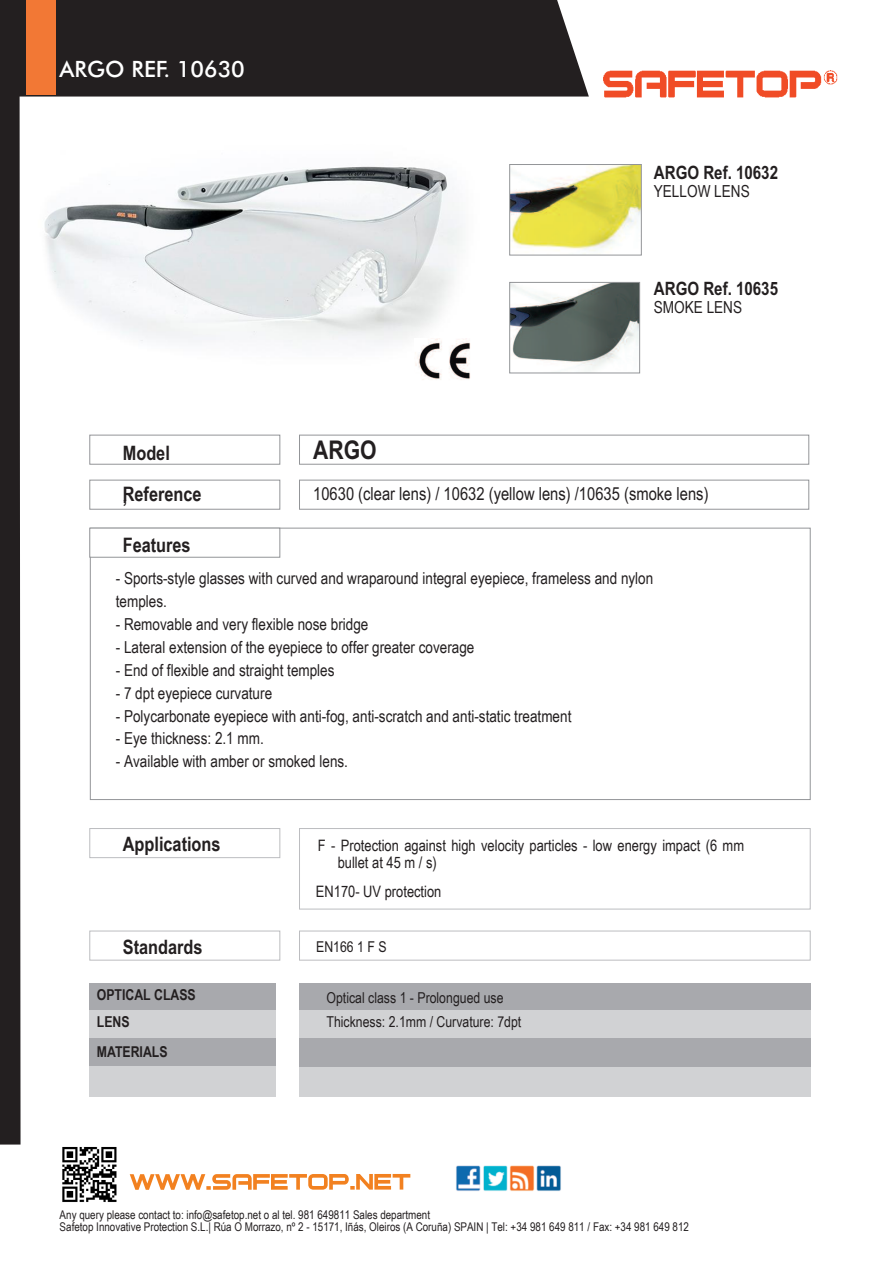
<style>
.page{position:relative;width:893px;height:1263px;background:#fff}
.page>*{position:absolute;margin:0;border:0;box-sizing:border-box;transform-origin:0 0}
.t1{font:700 25.8px "Arial Narrow";color:#231f20}
.t2{font:500 22.5px "Futura BT";color:#fff}
.t3{font:700 19.95px/41.1px "Arial Narrow";color:#231f20}
.t4{font:700 18.45px "Arial Narrow";color:#231f20}
.t5{font:18px "Arial Narrow";color:#231f20}
.t6{font:16.65px "Arial Narrow";color:#231f20}
.t7{font:16.5px/22.8px "Arial Narrow";color:#231f20}
.t8{font:15.75px/17.2px "Arial Narrow";color:#231f20}
.t9{font:15px/23.1px "Arial Narrow";color:#231f20}
.t10{font:700 15px/26.5px "Arial Narrow";color:#231f20}
.t11{font:12px/12.1px "Arial Narrow";color:#231f20}
</style>
<div class="page">
<img style="left:44px;top:166px;width:439px;height:286px">
<div style="left:90px;top:435px;width:190px;height:29px;background:#fff"></div>
<div style="left:90px;top:435px;width:190px;height:29px;border:1px solid #939598"></div>
<div style="left:90px;top:480px;width:190px;height:29px;border:1px solid #939598"></div>
<div style="left:300px;top:435px;width:509px;height:29px;background:#fff"></div>
<div style="left:299px;top:435px;width:510px;height:29px;border:1px solid #939598"></div>
<div style="left:299px;top:480px;width:510px;height:29px;border:1px solid #939598"></div>
<div style="left:90px;top:528px;width:190px;height:29px;border:1px solid #939598"></div>
<img style="left:511px;top:284px;width:127px;height:85px">
<div style="left:509px;top:282px;width:131px;height:91px;border:1px solid #939598"></div>
<img style="left:511px;top:166px;width:129px;height:85px">
<div style="left:509px;top:164px;width:133px;height:91px;border:1px solid #939598"></div>
<img style="left:415px;top:339px;width:63px;height:44px">
<div style="left:90px;top:828px;width:190px;height:30px;border:1px solid #bcbdc0"></div>
<div style="left:299px;top:828px;width:511px;height:81px;border:1px solid #bcbdc0"></div>
<div style="left:90px;top:931px;width:190px;height:29px;border:1px solid #bcbdc0"></div>
<div style="left:89px;top:1010px;width:187px;height:30px;background:#d1d2d4"></div>
<div style="left:89px;top:983px;width:187px;height:27px;background:#a8a9ad"></div>
<div style="left:89px;top:1038px;width:187px;height:29px;background:#a8a9ad"></div>
<div style="left:300px;top:1010px;width:511px;height:30px;background:#d1d2d4"></div>
<div style="left:89px;top:1066px;width:187px;height:30px;background:#d1d2d4"></div>
<div style="left:300px;top:1066px;width:511px;height:30px;background:#d1d2d4"></div>
<div style="left:300px;top:983px;width:511px;height:27px;background:#a8a9ad"></div>
<div style="left:300px;top:1038px;width:511px;height:29px;background:#a8a9ad"></div>
<div style="left:299px;top:931px;width:511px;height:29px;border:1px solid #bcbdc0"></div>
<div style="left:0;top:97px;width:21px;height:1047px;background:#231f20"></div>
<div style="left:0;top:0;width:589px;height:97px;background:#231f20"></div>
<img style="left:603px;top:70px;width:235px;height:28px">
<svg style="left:130px;top:1174px;width:280px;height:16px"></svg>
<img style="left:62px;top:1147px;width:55px;height:55px">
<img style="left:456px;top:1165px;width:105px;height:26px">
<div style="left:26px;top:0;width:29px;height:95px;background:#f27835"></div>
<h2 class="t2" style="left:60px;top:56px;width:187px">ARGO REF. 10630</h2>
<p class="t3" style="left:123px;top:432px;width:80px">Model ,Reference</p>
<p class="t3" style="left:123px;top:525px;width:69px">Features</p>
<p class="t4" style="left:654px;top:162px;width:126px">ARGO Ref. 10632</p>
<p class="t6" style="left:654px;top:182px;width:97px">YELLOW LENS</p>
<p class="t4" style="left:654px;top:278px;width:126px">ARGO Ref. 10635</p>
<h1 class="t1" style="left:313px;top:435px;width:65px">ARGO</h1>
<p class="t6" style="left:654px;top:298px;width:90px">SMOKE LENS</p>
<p class="t5" style="left:313px;top:484px;width:397px">10630 (clear lens) / 10632 (yellow lens) /10635 (smoke lens)</p>
<p class="t7" style="left:116px;top:567px;width:539px">- Sports-style glasses with curved and wraparound integral eyepiece, frameless and nylon temples.</p>
<p class="t7" style="left:116px;top:613px;width:254px">- Removable and very flexible nose bridge</p>
<p class="t7" style="left:116px;top:636px;width:360px">- Lateral extension of the eyepiece to offer greater coverage</p>
<p class="t7" style="left:116px;top:658px;width:220px">- End of flexible and straight temples</p>
<p class="t7" style="left:116px;top:681px;width:158px">- 7 dpt eyepiece curvature</p>
<p class="t7" style="left:116px;top:704px;width:457px">- Polycarbonate eyepiece with anti-fog, anti-scratch and anti-static treatment</p>
<p class="t7" style="left:116px;top:727px;width:150px">- Eye thickness: 2.1 mm.</p>
<p class="t7" style="left:116px;top:750px;width:234px">- Available with amber or smoked lens.</p>
<p class="t3" style="left:123px;top:823px;width:99px">Applications</p>
<p class="t8" style="left:338px;top:836px;width:408px;text-indent:-20px">F - Protection against high velocity particles - low energy impact (6 mm bullet at 45 m / s)</p>
<p class="t8" style="left:316px;top:883px;width:127px">EN170- UV protection</p>
<p class="t3" style="left:123px;top:926px;width:81px">Standards</p>
<p class="t9" style="left:316px;top:935px;width:72px">EN166 1 F S</p>
<p class="t10" style="left:97px;top:981px;width:100px">OPTICAL CLASS<br>LENS</p>
<p class="t10" style="left:97px;top:1038px;width:72px">MATERIALS</p>
<p class="t9" style="left:327px;top:986px;width:196px">Optical class 1 - Prolongued use<br>Thickness: 2.1mm / Curvature: 7dpt</p>
<p class="t11" style="left:60px;top:1208px;width:631px">Any query please contact to: info@safetop.net o al tel. 981 649811 Sales department<br>Safetop Innovative Protection S.L.| Rúa O Morrazo, nº 2 - 15171, Iñás, Oleiros (A Coruña) SPAIN | Tel: +34 981 649 811 / Fax: +34 981 649 812</p>
</div>
